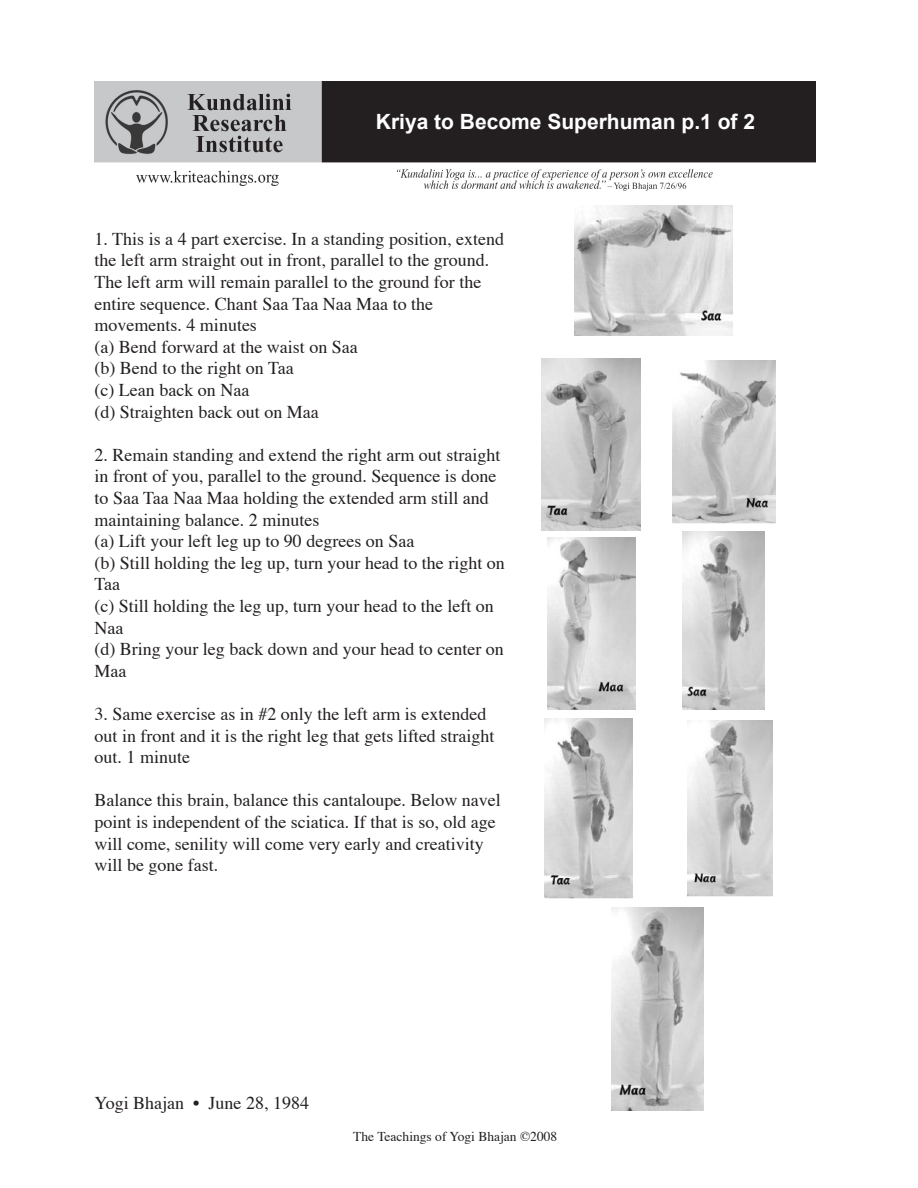
<style>
.page{position:relative;width:918px;height:1188px;background:#fff}
.page>*{position:absolute;margin:0;border:0;box-sizing:border-box;transform-origin:0 0}
.t1{font:700 21px "Arial";color:#fff}
.t2{font:18px/21.6px "Times";color:#231f20}
.t3{font:13.5px "Times";color:#231f20}
</style>
<div class="page">
<img style="left:95px;top:82px;width:721px;height:109px">
<img style="left:575px;top:206px;width:158px;height:130px">
<img style="left:542px;top:359px;width:98px;height:172px">
<img style="left:672px;top:360px;width:103px;height:164px">
<img style="left:548px;top:537px;width:87px;height:172px">
<img style="left:683px;top:531px;width:82px;height:179px">
<img style="left:544px;top:718px;width:89px;height:180px">
<img style="left:687px;top:720px;width:85px;height:177px">
<img style="left:612px;top:907px;width:91px;height:203px">
<p class="t1" style="left:376px;top:110px;width:381px">Kriya to Become Superhuman p.1 of 2</p>
<p class="t2" style="left:94px;top:227px;width:411px">1. This is a 4 part exercise. In a standing position, extend the left arm straight out in front, parallel to the ground.<br>The left arm will remain parallel to the ground for the entire sequence. Chant Saa Taa Naa Maa to the movements. 4 minutes<br>(a) Bend forward at the waist on Saa<br>(b) Bend to the right on Taa<br>(c) Lean back on Naa<br>(d) Straighten back out on Maa</p>
<p class="t2" style="left:94px;top:443px;width:412px">2. Remain standing and extend the right arm out straight in front of you, parallel to the ground. Sequence is done to Saa Taa Naa Maa holding the extended arm still and maintaining balance. 2 minutes<br>(a) Lift your left leg up to 90 degrees on Saa<br>(b) Still holding the leg up, turn your head to the right on Taa<br>(c) Still holding the leg up, turn your head to the left on Naa<br>(d) Bring your leg back down and your head to center on Maa</p>
<p class="t2" style="left:94px;top:702px;width:401px">3. Same exercise as in #2 only the left arm is extended out in front and it is the right leg that gets lifted straight out. 1 minute</p>
<p class="t2" style="left:94px;top:788px;width:408px">Balance this brain, balance this cantaloupe. Below navel point is independent of the sciatica. If that is so, old age will come, senility will come very early and creativity will be gone fast.</p>
<p class="t2" style="left:94px;top:1091px;width:216px">Yogi Bhajan • June 28, 1984</p>
<p class="t3" style="left:353px;top:1124px;width:206px">The Teachings of Yogi Bhajan ©2008</p>
</div>
